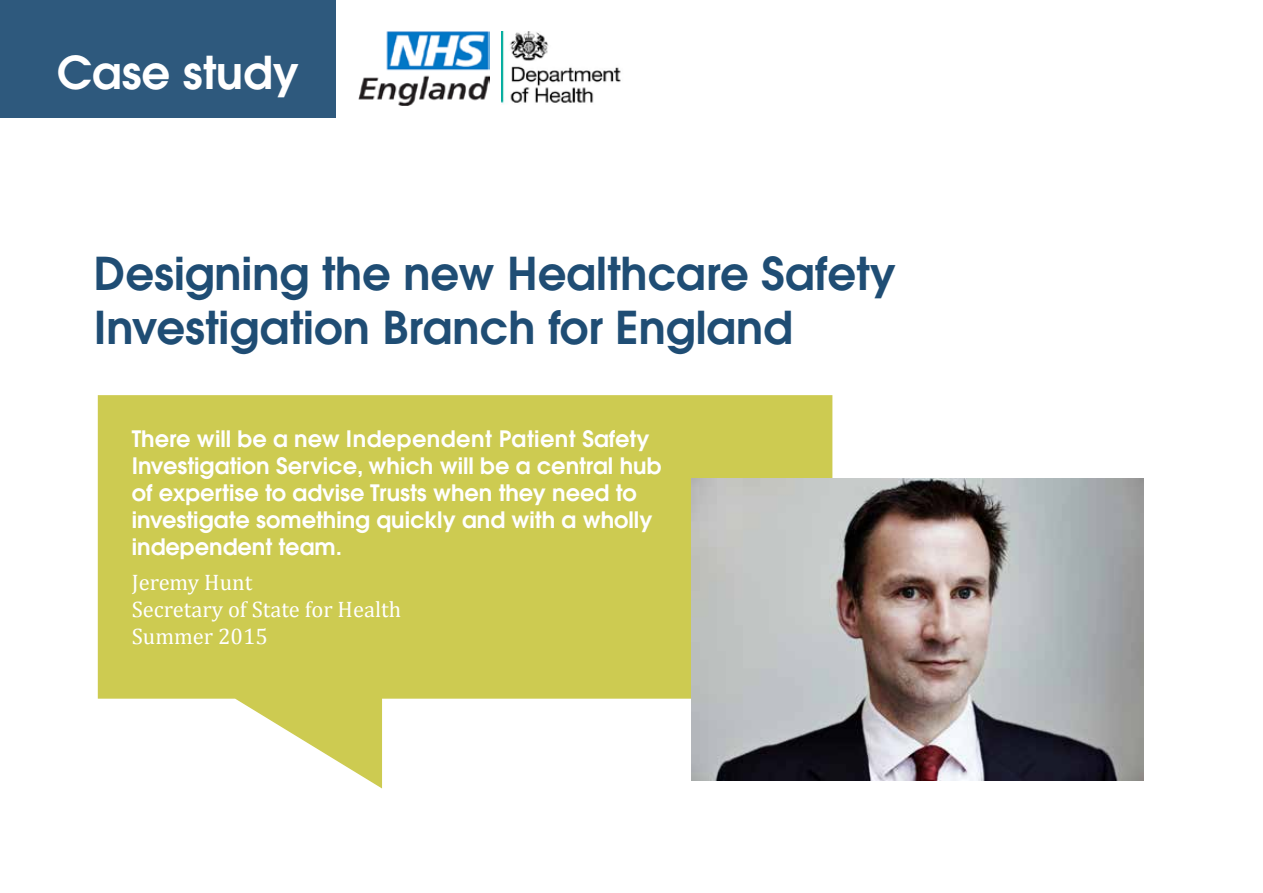
<style>
.page{position:relative;width:1263px;height:893px;background:#fff}
.page>*{position:absolute;margin:0;border:0;box-sizing:border-box;transform-origin:0 0}
.t1{font:600 45px/54px "Avant Garde";color:#1f4d74}
.t2{font:600 45px "Avant Garde";color:#fff}
.t3{font:600 22.5px/27px "Avant Garde";color:#fff}
.t4{font:22.5px/27px "Cambria";color:#fff}
</style>
<div class="page">
<svg style="left:98px;top:395px;width:734px;height:393px;fill:#cdcb51"></svg>
<img style="left:691px;top:478px;width:452px;height:302px">
<img style="left:501px;top:32px;width:120px;height:72px">
<img style="left:358px;top:31px;width:131px;height:74px">
<div style="left:0;top:0;width:336px;height:118px;background:#2e597d"></div>
<h1 class="t2" style="left:57px;top:43px;width:244px">Case study</h1>
<h1 class="t1" style="left:94px;top:246px;width:803px">Designing the new Healthcare Safety<br>Investigation Branch for England</h1>
<p class="t3" style="left:132px;top:424px;width:531px">There will be a new Independent Patient Safety Investigation Service, which will be a central hub of expertise to advise Trusts when they need to investigate something quickly and with a wholly independent team.</p>
<p class="t4" style="left:132px;top:569px;width:271px">Jeremy Hunt<br>Secretary of State for Health<br>Summer 2015</p>
</div>
